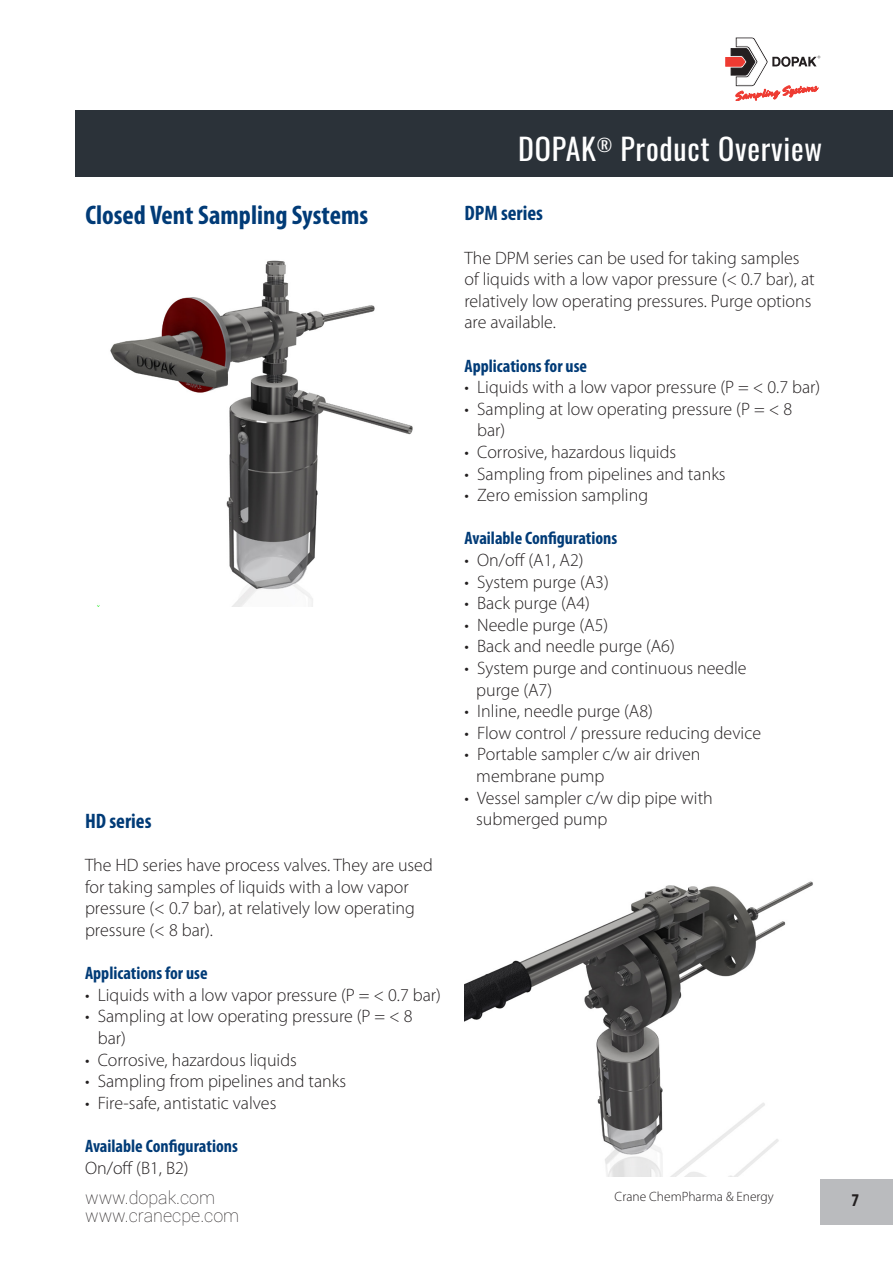
<style>
.page{position:relative;width:893px;height:1263px;background:#fff}
.page>*{position:absolute;margin:0;border:0;box-sizing:border-box;transform-origin:0 0}
.t1{font:30px "Oswald";letter-spacing:.025em;color:#fff}
.t2{font:700 condensed 27px "Myriad Pro";color:#013b77}
.t3{font:700 condensed 21px "Myriad Pro";color:#013b77}
.t4{font:300 18px/21.6px "Myriad Pro";color:#231f20}
.t5{font:700 condensed 18px "Myriad Pro";color:#013b77}
.t6{font:100 18px "Roboto";color:#231f20}
.t7{font:700 condensed 18px "Myriad Pro";color:#231f20}
.t8{font:300 13.5px "Myriad Pro";color:#231f20}
</style>
<div class="page">
<div style="left:821px;top:1179px;width:72px;height:45px;background:#babbbe"></div>
<div style="left:75px;top:111px;width:818px;height:66px;background:#2b3239"></div>
<svg style="left:726px;top:37px;width:94px;height:64px"></svg>
<img style="left:97px;top:260px;width:316px;height:347px">
<img style="left:464px;top:881px;width:349px;height:295px">
<p class="t2" style="left:85px;top:198px;width:284px">Closed Vent Sampling Systems</p>
<p class="t1" style="left:518px;top:123px;width:305px">DOPAK<sup>®</sup> Product Overview</p>
<p class="t3" style="left:464px;top:200px;width:80px">DPM series</p>
<p class="t4" style="left:464px;top:247px;width:352px">The DPM series can be used for taking samples of liquids with a low vapor pressure (&lt; 0.7 bar), at relatively low operating pressures. Purge options are available.</p>
<p class="t5" style="left:464px;top:354px;width:124px">Applications for use</p>
<p class="t4" style="left:464px;top:376px;width:357px">• Liquids with a low vapor pressure (P = &lt; 0.7 bar)</p>
<p class="t4" style="left:477px;top:398px;width:316px;text-indent:-13px">• Sampling at low operating pressure (P = &lt; 8 bar)</p>
<p class="t4" style="left:464px;top:441px;width:213px">• Corrosive, hazardous liquids</p>
<p class="t4" style="left:464px;top:463px;width:263px">• Sampling from pipelines and tanks</p>
<p class="t4" style="left:464px;top:484px;width:185px">• Zero emission sampling</p>
<p class="t5" style="left:464px;top:527px;width:154px">Available Configurations</p>
<p class="t4" style="left:464px;top:549px;width:121px">• On/off (A1, A2)</p>
<p class="t4" style="left:464px;top:571px;width:146px">• System purge (A3)</p>
<p class="t4" style="left:464px;top:592px;width:127px">• Back purge (A4)</p>
<p class="t4" style="left:464px;top:614px;width:145px">• Needle purge (A5)</p>
<p class="t4" style="left:464px;top:635px;width:212px">• Back and needle purge (A6)</p>
<p class="t4" style="left:464px;top:657px;width:284px">• System purge and continuous needle</p>
<p class="t4" style="left:476px;top:679px;width:77px">purge (A7)</p>
<p class="t4" style="left:464px;top:700px;width:190px">• Inline, needle purge (A8)</p>
<p class="t4" style="left:464px;top:722px;width:298px">• Flow control / pressure reducing device</p>
<p class="t4" style="left:464px;top:743px;width:238px">• Portable sampler c/w air driven</p>
<p class="t4" style="left:476px;top:765px;width:130px">membrane pump</p>
<p class="t4" style="left:464px;top:787px;width:250px">• Vessel sampler c/w dip pipe with</p>
<p class="t3" style="left:85px;top:808px;width:68px">HD series</p>
<p class="t4" style="left:476px;top:808px;width:133px">submerged pump</p>
<p class="t4" style="left:85px;top:854px;width:349px">The HD series have process valves. They are used for taking samples of liquids with a low vapor pressure (&lt; 0.7 bar), at relatively low operating pressure (&lt; 8 bar).</p>
<p class="t5" style="left:85px;top:962px;width:124px">Applications for use</p>
<p class="t4" style="left:85px;top:984px;width:357px">• Liquids with a low vapor pressure (P = &lt; 0.7 bar)</p>
<p class="t4" style="left:98px;top:1005px;width:316px;text-indent:-13px">• Sampling at low operating pressure (P = &lt; 8 bar)</p>
<p class="t4" style="left:85px;top:1049px;width:213px">• Corrosive, hazardous liquids</p>
<p class="t4" style="left:85px;top:1070px;width:263px">• Sampling from pipelines and tanks</p>
<p class="t4" style="left:85px;top:1092px;width:193px">• Fire-safe, antistatic valves</p>
<p class="t5" style="left:85px;top:1135px;width:154px">Available Configurations</p>
<p class="t4" style="left:85px;top:1157px;width:105px">On/off (B1, B2)</p>
<p class="t6" style="left:85px;top:1185px;width:132px">www.dopak.com</p>
<p class="t7" style="left:851px;top:1189px;width:9px">7</p>
<p class="t6" style="left:85px;top:1203px;width:156px">www.cranecpe.com</p>
<p class="t8" style="left:615px;top:1188px;width:161px">Crane ChemPharma &amp; Energy</p>
</div>
